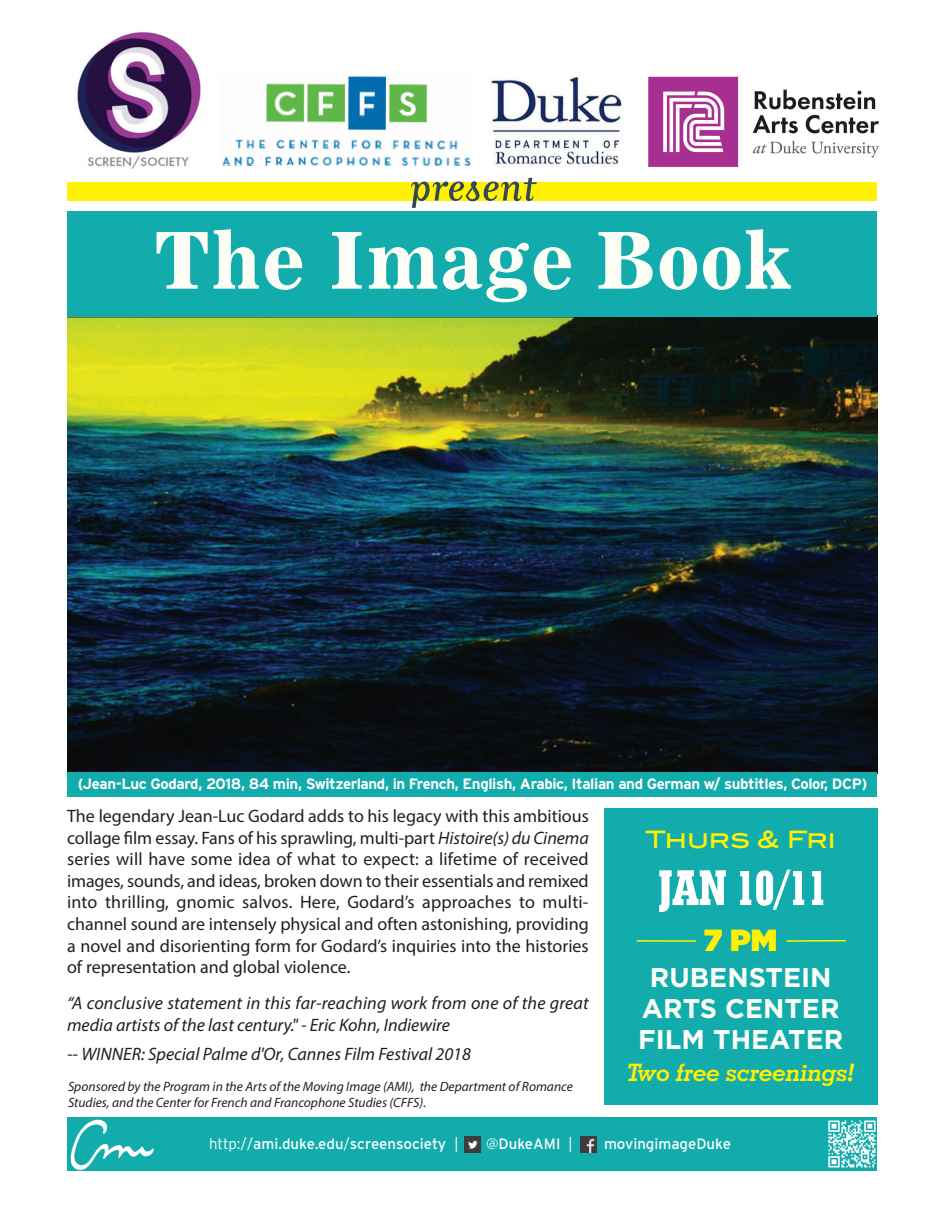
<style>
.page{position:relative;width:945px;height:1215px;background:#fff}
.page>*{position:absolute;margin:0;border:0;box-sizing:border-box;transform-origin:0 0}
.t1{font:78px "Corona LT Std Bold Face No 2";color:#fcfdf4}
.t2{font:52.5px "Matrix Script";color:#334755}
.t3{font:51px "Geometric Slab 703 BT Xtra Bold Cond";letter-spacing:-.015em;color:#fff}
.t4{font:900 30.6px "Gotham";color:#fff101}
.t5{font:700 27px/30.9px "Gotham";color:#fcfdf4;text-align:center}
.t6{font:italic 700 24px "Geometric Slab 703 BT";color:#fff101}
.t7{font:24px "Blair Md ITCTT Medium";color:#fff101}
.t8{font:18px/21.6px "Myriad Pro";color:#231f20;text-align:justify}
.t9{font:italic 18px/21.6px "Myriad Pro";color:#231f20}
.t10{font:700 15px "Interstate";letter-spacing:-.025em;color:#fff}
.t11{font:15px "Interstate";color:#fff}
.t12{font:italic 13.5px/16.2px "Myriad Pro";color:#231f20}
.s1{font-style:italic}
.s2{font-weight:300}
</style>
<div class="page">
<img style="left:68px;top:316px;width:809px;height:456px">
<div style="left:604px;top:808px;width:273px;height:297px;background:#12acad"></div>
<hr style="left:787px;top:940px;width:59px;height:2px;background:#fff101">
<hr style="left:637px;top:940px;width:59px;height:2px;background:#fff101">
<div style="left:68px;top:1118px;width:809px;height:53px;background:#12acad"></div>
<img style="left:825px;top:1117px;width:52px;height:51px">
<img style="left:581px;top:1137px;width:16px;height:16px">
<img style="left:464px;top:1137px;width:17px;height:16px">
<div style="left:68px;top:772px;width:810px;height:24px;background:#12acad"></div>
<div style="left:68px;top:211px;width:810px;height:105px;background:#12acad"></div>
<div style="left:68px;top:182px;width:809px;height:19px;background:#fff101"></div>
<img style="left:77px;top:32px;width:124px;height:137px">
<img style="left:222px;top:76px;width:249px;height:90px">
<img style="left:648px;top:76px;width:232px;height:91px">
<img style="left:490px;top:76px;width:133px;height:90px">
<img style="left:70px;top:1119px;width:84px;height:52px">
<h2 class="t2" style="left:409px;top:152px;width:128px">present</h2>
<h1 class="t1" style="left:154px;top:229px;width:639px">The Image Book</h1>
<p class="t10" style="left:78px;top:775px;width:791px">(Jean-Luc Godard, 2018, 84 min, Switzerland, in French, English, Arabic, Italian and German w/ subtitles, Color, DCP)</p>
<p class="t8" style="left:67px;top:807px;width:523px">The legendary Jean-Luc Godard adds to his legacy with this ambitious collage film essay. Fans of his sprawling, multi-part <span class="s1">Histoire(s) du Cinema </span>series will have some idea of what to expect: a lifetime of received images, sounds, and ideas, broken down to their essentials and remixed into thrilling, gnomic salvos. Here, Godard’s approaches to multi&shy;channel sound are intensely physical and often astonishing, providing a novel and disorienting form for Godard’s inquiries into the histories of representation and global violence.</p>
<p class="t9" style="left:67px;top:994px;width:523px">“A conclusive statement in this far-reaching work from one of the great media artists of the last century." - Eric Kohn, Indiewire</p>
<p class="t9" style="left:67px;top:1045px;width:405px">-- WINNER: Special Palme d'Or, Cannes Film Festival 2018</p>
<p class="t12" style="left:68px;top:1079px;width:506px">Sponsored by the Program in the Arts of the Moving Image (AMI), the Department of Romance<br>Studies, and the Center for French and Francophone Studies (CFFS).</p>
<h3 class="t7" style="left:646px;top:825px;width:192px">Thurs &amp; Fri</h3>
<h3 class="t3" style="left:658px;top:858px;width:171px">JAN 10/11</h3>
<h3 class="t4" style="left:704px;top:930px;width:75px">7 PM</h3>
<h3 class="t5" style="left:638px;top:965px;width:207px">RUBENSTEIN<br>ARTS CENTER<br>FILM THEATER</h3>
<h3 class="t6" style="left:627px;top:1059px;width:229px">Two free screenings!</h3>
<p class="t11" style="left:209px;top:1135px;width:251px"><span class="s2">http://</span>ami.duke.edu<span class="s2">/</span>screensociety <span class="s2">|</span></p>
<p class="t11" style="left:486px;top:1135px;width:88px"><span class="s2">@</span>DukeAMI <span class="s2">|</span></p>
<p class="t11" style="left:604px;top:1135px;width:129px">movingimageDuke</p>
</div>
